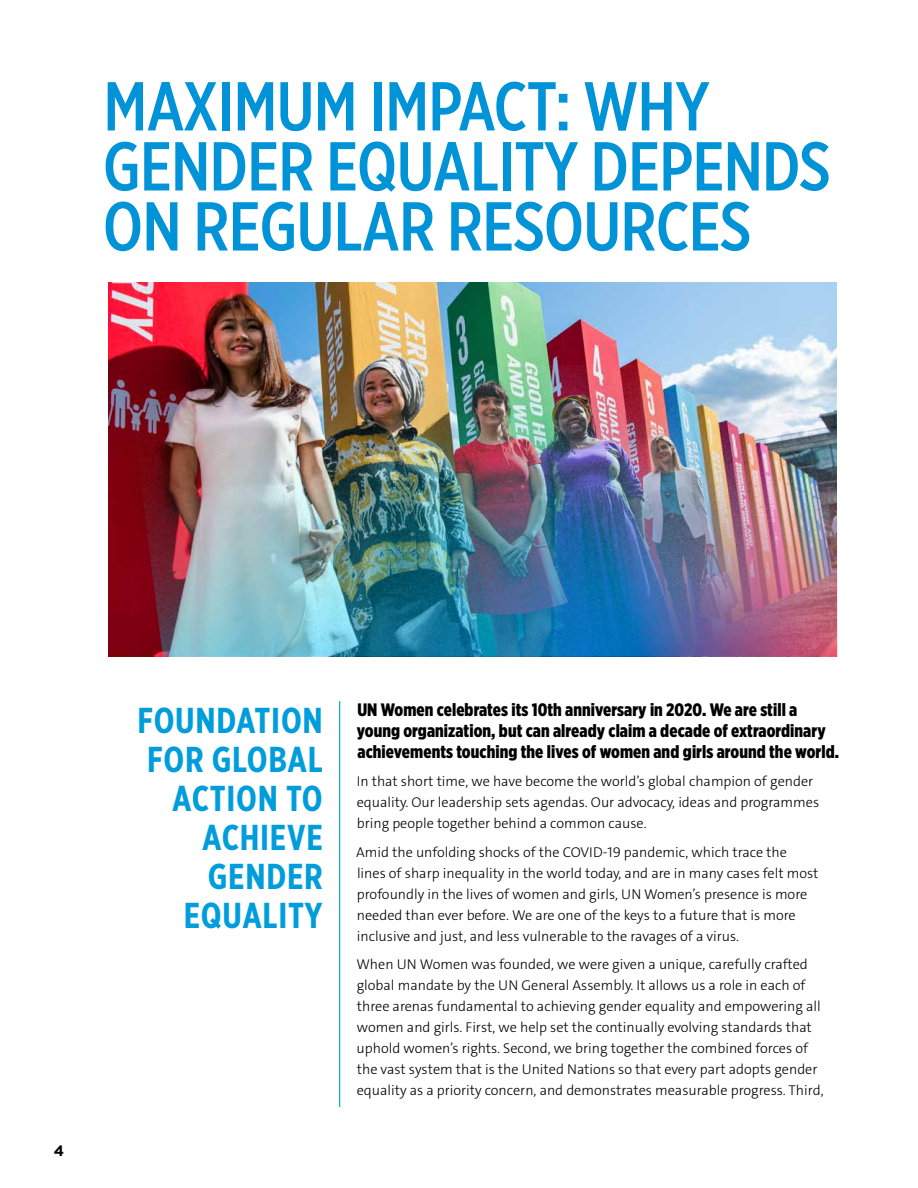
<style>
.page{position:relative;width:918px;height:1188px;background:#fff}
.page>*{position:absolute;margin:0;border:0;box-sizing:border-box;transform-origin:0 0}
.t1{font:500 69px/60px "Gotham X Narrow";letter-spacing:-.01em;color:#0093d7}
.t2{font:700 36px/39px "Gotham X Narrow";letter-spacing:.02em;color:#009ddc;text-align:right}
.t3{font:900 18px/21px "Gotham X Narrow";letter-spacing:.005em;color:#000}
.t4{font:700 15px "Gotham";color:#000}
.t5{font:300 14.25px/21px "The Sans C4 s";color:#000}
</style>
<div class="page">
<img style="left:108px;top:282px;width:729px;height:375px">
<hr style="left:339px;top:701px;width:1px;height:406px;background:#009ddc">
<img style="left:126px;top:365px;width:711px;height:292px">
<h1 class="t1" style="left:103px;top:76px;width:729px">MAXIMUM IMPACT: WHY<br>GENDER EQUALITY DEPENDS<br>ON REGULAR RESOURCES</h1>
<p class="t4" style="left:54px;top:1141px;width:12px">4</p>
<h2 class="t2" style="left:137px;top:700px;width:187px">FOUNDATION<br>FOR GLOBAL<br>ACTION TO<br>ACHIEVE<br>GENDER<br>EQUALITY</h2>
<p class="t3" style="left:357px;top:698px;width:484px">UN Women celebrates its 10th anniversary in 2020. We are still a young organization, but can already claim a decade of extraordinary achievements touching the lives of women and girls around the world.</p>
<p class="t5" style="left:357px;top:771px;width:464px">In that short time, we have become the world’s global champion of gender equality. Our leadership sets agendas. Our advocacy, ideas and programmes bring people together behind a common cause.</p>
<p class="t5" style="left:356px;top:841px;width:464px">Amid the unfolding shocks of the COVID-19 pandemic, which trace the lines of sharp inequality in the world today, and are in many cases felt most profoundly in the lives of women and girls, UN Women’s presence is more needed than ever before. We are one of the keys to a future that is more inclusive and just, and less vulnerable to the ravages of a virus.</p>
<p class="t5" style="left:356px;top:954px;width:469px">When UN Women was founded, we were given a unique, carefully crafted global mandate by the UN General Assembly. It allows us a role in each of three arenas fundamental to achieving gender equality and empowering all women and girls. First, we help set the continually evolving standards that uphold women’s rights. Second, we bring together the combined forces of the vast system that is the United Nations so that every part adopts gender equality as a priority concern, and demonstrates measurable progress. Third,</p>
</div>
